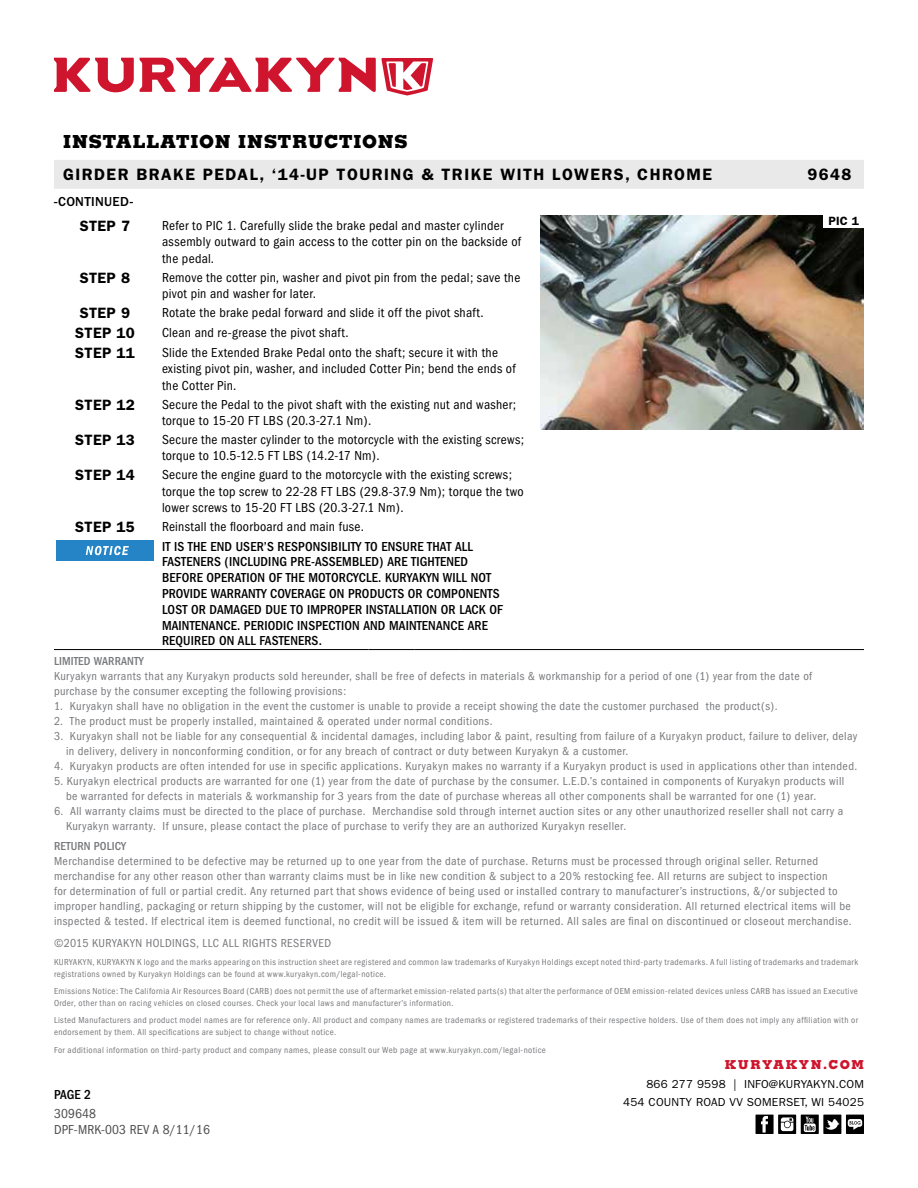
<style>
.page{position:relative;width:918px;height:1188px;background:#fff}
.page>*{position:absolute;margin:0;border:0;box-sizing:border-box;transform-origin:0 0}
.t1{font:800 18px "Memphis";letter-spacing:.04em;color:#000}
.t2{font:600 16.5px "Franklin Gothic";letter-spacing:.09em;color:#000}
.t3{font:600 15px "Franklin Gothic";letter-spacing:.02em;color:#000}
.t4{font:condensed 13.5px/16.5px "Franklin Gothic";letter-spacing:.02em;color:#000}
.t5{font:500 condensed 13.5px/15.8px "Franklin Gothic";letter-spacing:.01em;color:#000}
.t6{font:condensed 13.5px/15.8px "Franklin Gothic";letter-spacing:.01em;color:#4d4d4f}
.t7{font:500 13.5px "Franklin Gothic";letter-spacing:.025em;color:#000}
.t8{font:800 12.3px "Memphis";letter-spacing:.12em;color:#ce152d}
.t9{font:condensed 12px/15px "Franklin Gothic";letter-spacing:.035em;color:#77787b}
.t10{font:500 condensed 12px "Franklin Gothic";letter-spacing:.01em;color:#77787b}
.t11{font:600 12px "Franklin Gothic";color:#000}
.t12{font:11.7px/18px "Franklin Gothic";letter-spacing:.02em;color:#000;text-align:right}
.t13{font:condensed 9px/12px "Franklin Gothic";letter-spacing:.045em;color:#77787b}
</style>
<div class="page">
<svg style="left:54px;top:58px;width:379px;height:38px"></svg>
<div style="left:54px;top:160px;width:810px;height:29px;background:#e9e9ea"></div>
<div style="left:846px;top:1115px;width:18px;height:19px;background:#000"></div>
<svg style="left:848px;top:1119px;width:14px;height:11px"></svg>
<svg style="left:778px;top:1115px;width:18px;height:19px"></svg>
<svg style="left:781px;top:1117px;width:12px;height:14px"></svg>
<div style="left:756px;top:1115px;width:18px;height:19px;background:#000"></div>
<svg style="left:761px;top:1116px;width:7px;height:17px"></svg>
<svg style="left:801px;top:1115px;width:18px;height:19px"></svg>
<svg style="left:804px;top:1117px;width:12px;height:15px"></svg>
<div style="left:823px;top:1115px;width:18px;height:19px;background:#000"></div>
<svg style="left:825px;top:1119px;width:15px;height:11px"></svg>
<hr style="left:54px;top:649px;width:54px;height:1px;background:#000">
<hr style="left:108px;top:649px;width:54px;height:1px;background:#000">
<hr style="left:162px;top:649px;width:206px;height:1px;background:#000">
<hr style="left:368px;top:649px;width:46px;height:1px;background:#000">
<hr style="left:414px;top:649px;width:46px;height:1px;background:#000">
<hr style="left:460px;top:649px;width:80px;height:1px;background:#000">
<hr style="left:540px;top:649px;width:324px;height:1px;background:#000">
<img style="left:540px;top:216px;width:324px;height:213px">
<div style="left:56px;top:541px;width:98px;height:20px;background:#2484c6"></div>
<svg style="left:86px;top:546px;width:43px;height:9px"></svg>
<div style="left:824px;top:214px;width:40px;height:14px;background:#fff"></div>
<h1 class="t1" style="left:63px;top:130px;width:346px">INSTALLATION INSTRUCTIONS</h1>
<h2 class="t2" style="left:63px;top:165px;width:651px">GIRDER BRAKE PEDAL, ‘14-UP TOURING &amp; TRIKE WITH LOWERS, CHROME</h2>
<h2 class="t2" style="left:807px;top:165px;width:46px">9648</h2>
<p class="t7" style="left:54px;top:194px;width:81px">-CONTINUED-</p>
<p class="t3" style="left:80px;top:217px;width:52px">STEP 7</p>
<p class="t4" style="left:162px;top:217px;width:361px">Refer to PIC 1. Carefully slide the brake pedal and master cylinder assembly outward to gain access to the cotter pin on the backside of the pedal.</p>
<p class="t3" style="left:80px;top:269px;width:52px">STEP 8</p>
<p class="t4" style="left:162px;top:269px;width:360px">Remove the cotter pin, washer and pivot pin from the pedal; save the pivot pin and washer for later.</p>
<p class="t3" style="left:80px;top:304px;width:52px">STEP 9</p>
<p class="t4" style="left:162px;top:304px;width:323px">Rotate the brake pedal forward and slide it off the pivot shaft.</p>
<p class="t3" style="left:75px;top:324px;width:61px">STEP 10</p>
<p class="t4" style="left:162px;top:324px;width:188px">Clean and re-grease the pivot shaft.</p>
<p class="t3" style="left:75px;top:344px;width:61px">STEP 11</p>
<p class="t4" style="left:162px;top:344px;width:355px">Slide the Extended Brake Pedal onto the shaft; secure it with the existing pivot pin, washer, and included Cotter Pin; bend the ends of the Cotter Pin.</p>
<p class="t3" style="left:75px;top:396px;width:61px">STEP 12</p>
<p class="t4" style="left:162px;top:396px;width:356px">Secure the Pedal to the pivot shaft with the existing nut and washer; torque to 15-20 FT LBS (20.3-27.1 Nm).</p>
<p class="t3" style="left:75px;top:431px;width:61px">STEP 13</p>
<p class="t4" style="left:162px;top:431px;width:364px">Secure the master cylinder to the motorcycle with the existing screws; torque to 10.5-12.5 FT LBS (14.2-17 Nm).</p>
<p class="t3" style="left:75px;top:466px;width:61px">STEP 14</p>
<p class="t4" style="left:162px;top:466px;width:363px">Secure the engine guard to the motorcycle with the existing screws; torque the top screw to 22-28 FT LBS (29.8-37.9 Nm); torque the two lower screws to 15-20 FT LBS (20.3-27.1 Nm).</p>
<p class="t3" style="left:75px;top:518px;width:61px">STEP 15</p>
<p class="t4" style="left:162px;top:518px;width:203px">Reinstall the floorboard and main fuse.</p>
<p class="t5" style="left:162px;top:538px;width:342px">IT IS THE END USER’S RESPONSIBILITY TO ENSURE THAT ALL FASTENERS (INCLUDING PRE-ASSEMBLED) ARE TIGHTENED BEFORE OPERATION OF THE MOTORCYCLE. KURYAKYN WILL NOT PROVIDE WARRANTY COVERAGE ON PRODUCTS OR COMPONENTS LOST OR DAMAGED DUE TO IMPROPER INSTALLATION OR LACK OF MAINTENANCE. PERIODIC INSPECTION AND MAINTENANCE ARE REQUIRED ON ALL FASTENERS.</p>
<p class="t10" style="left:54px;top:654px;width:91px">LIMITED WARRANTY</p>
<p class="t9" style="left:54px;top:668px;width:760px">Kuryakyn warrants that any Kuryakyn products sold hereunder, shall be free of defects in materials &amp; workmanship for a period of one (1) year from the date of purchase by the consumer excepting the following provisions:</p>
<p class="t9" style="left:54px;top:698px;width:725px">1. Kuryakyn shall have no obligation in the event the customer is unable to provide a receipt showing the date the customer purchased the product(s).</p>
<p class="t9" style="left:54px;top:713px;width:440px">2. The product must be properly installed, maintained &amp; operated under normal conditions.</p>
<p class="t9" style="left:66px;top:728px;width:793px;text-indent:-12px">3. Kuryakyn shall not be liable for any consequential &amp; incidental damages, including labor &amp; paint, resulting from failure of a Kuryakyn product, failure to deliver, delay in delivery, delivery in nonconforming condition, or for any breach of contract or duty between Kuryakyn &amp; a customer.</p>
<p class="t9" style="left:54px;top:758px;width:805px">4. Kuryakyn products are often intended for use in specific applications. Kuryakyn makes no warranty if a Kuryakyn product is used in applications other than intended.</p>
<p class="t9" style="left:66px;top:773px;width:780px;text-indent:-12px">5. Kuryakyn electrical products are warranted for one (1) year from the date of purchase by the consumer. L.E.D.’s contained in components of Kuryakyn products will be warranted for defects in materials &amp; workmanship for 3 years from the date of purchase whereas all other components shall be warranted for one (1) year.</p>
<p class="t9" style="left:66px;top:803px;width:779px;text-indent:-12px">6. All warranty claims must be directed to the place of purchase. Merchandise sold through internet auction sites or any other unauthorized reseller shall not carry a<br>Kuryakyn warranty. If unsure, please contact the place of purchase to verify they are an authorized Kuryakyn reseller.</p>
<p class="t10" style="left:54px;top:840px;width:74px">RETURN POLICY</p>
<p class="t9" style="left:54px;top:854px;width:799px">Merchandise determined to be defective may be returned up to one year from the date of purchase. Returns must be processed through original seller. Returned merchandise for any other reason other than warranty claims must be in like new condition &amp; subject to a 20% restocking fee. All returns are subject to inspection<br>for determination of full or partial credit. Any returned part that shows evidence of being used or installed contrary to manufacturer’s instructions, &amp;/or subjected to improper handling, packaging or return shipping by the customer, will not be eligible for exchange, refund or warranty consideration. All returned electrical items will be inspected &amp; tested. If electrical item is deemed functional, no credit will be issued &amp; item will be returned. All sales are final on discontinued or closeout merchandise.</p>
<p class="t9" style="left:54px;top:936px;width:279px">©2015 KURYAKYN HOLDINGS, LLC ALL RIGHTS RESERVED</p>
<p class="t13" style="left:54px;top:956px;width:806px">KURYAKYN, KURYAKYN K logo and the marks appearing on this instruction sheet are registered and common law trademarks of Kuryakyn Holdings except noted third-party trademarks. A full listing of trademarks and trademark registrations owned by Kuryakyn Holdings can be found at www.kuryakyn.com/legal-notice.</p>
<p class="t13" style="left:54px;top:985px;width:805px">Emissions Notice: The California Air Resources Board (CARB) does not permit the use of aftermarket emission-related parts(s) that alter the performance of OEM emission-related devices unless CARB has issued an Executive<br>Order, other than on racing vehicles on closed courses. Check your local laws and manufacturer’s information.</p>
<p class="t13" style="left:54px;top:1015px;width:806px">Listed Manufacturers and product model names are for reference only. All product and company names are trademarks or registered trademarks of their respective holders. Use of them does not imply any affiliation with or endorsement by them. All specifications are subject to change without notice.</p>
<p class="t13" style="left:54px;top:1044px;width:493px">For additional information on third-party product and company names, please consult our Web page at www.kuryakyn.com/legal-notice</p>
<p class="t11" style="left:828px;top:214px;width:32px">PIC 1</p>
<p class="t5" style="left:54px;top:1087px;width:39px">PAGE 2</p>
<p class="t6" style="left:54px;top:1106px;width:157px">309648<br>DPF-MRK-003 REV A 8/11/16</p>
<p class="t8" style="left:725px;top:1057px;width:141px">KURYAKYN.COM</p>
<p class="t12" style="left:623px;top:1076px;width:242px">866 277 9598 | INFO@KURYAKYN.COM<br>454 COUNTY ROAD VV SOMERSET, WI 54025</p>
</div>
